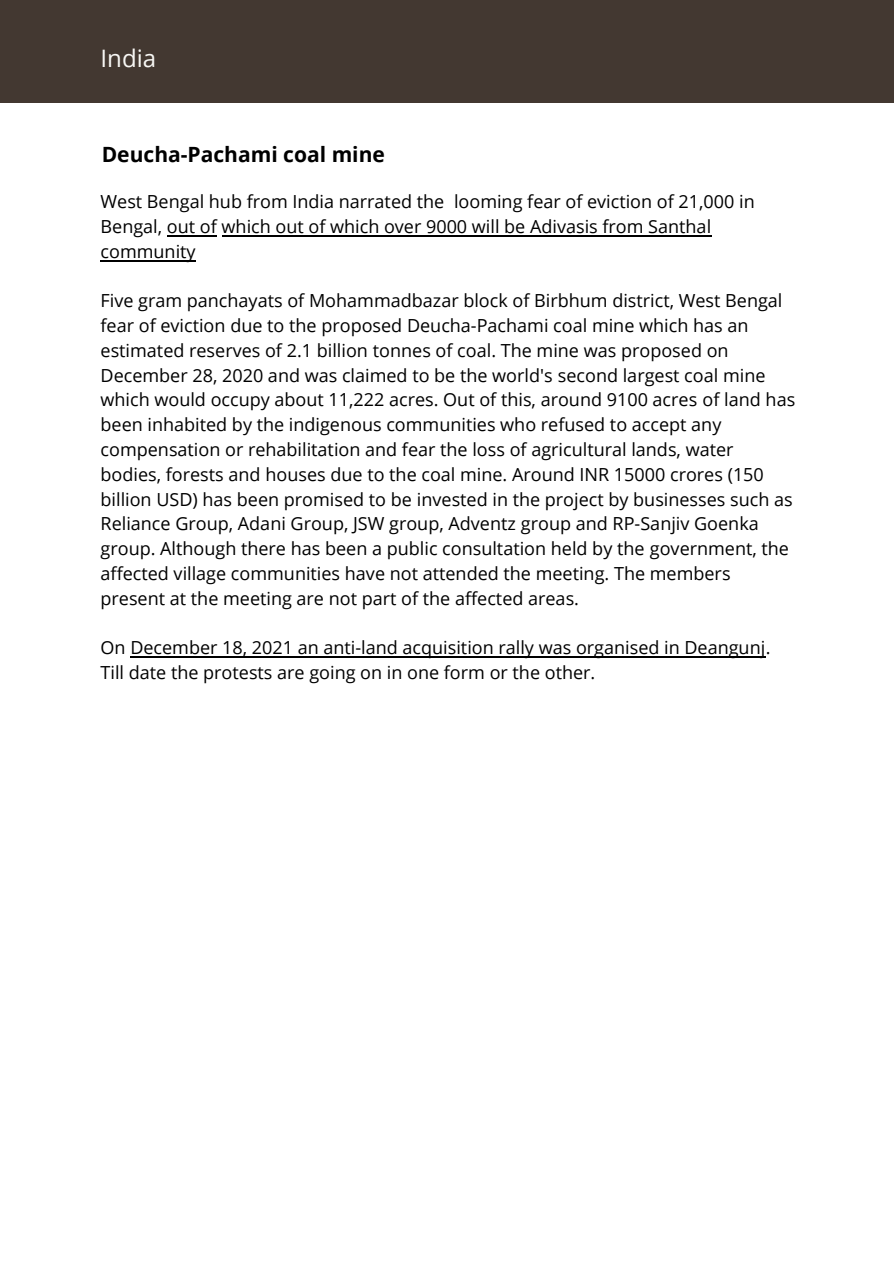
<style>
.page{position:relative;width:894px;height:1264px;background:#fff}
.page>*{position:absolute;margin:0;border:0;box-sizing:border-box;transform-origin:0 0}
.t1{font:24px "Open Sans";color:#f8f7f4}
.t2{font:700 21px "Open Sans";color:#000}
.t3{font:18px/24.8px "Open Sans";color:#000}
</style>
<div class="page">
<div style="left:0;top:0;width:893px;height:103px;background:#433831"></div>
<hr style="left:167px;top:235px;width:49px;height:1px;background:#000">
<hr style="left:222px;top:235px;width:489px;height:1px;background:#000">
<hr style="left:101px;top:260px;width:95px;height:1px;background:#000">
<hr style="left:131px;top:656px;width:634px;height:2px;background:#000">
<h1 class="t1" style="left:100px;top:42px;width:57px">India</h1>
<p class="t2" style="left:102px;top:139px;width:284px">Deucha-Pachami coal mine</p>
<p class="t3" style="left:100px;top:189px;width:655px">West Bengal hub from India narrated the looming fear of eviction of 21,000 in<br>Bengal, out of which out of which over 9000 will be Adivasis from Santhal community</p>
<p class="t3" style="left:100px;top:288px;width:696px">Five gram panchayats of Mohammadbazar block of Birbhum district, West Bengal fear of eviction due to the proposed Deucha-Pachami coal mine which has an estimated reserves of 2.1 billion tonnes of coal. The mine was proposed on December 28, 2020 and was claimed to be the world's second largest coal mine which would occupy about 11,222 acres. Out of this, around 9100 acres of land has been inhabited by the indigenous communities who refused to accept any compensation or rehabilitation and fear the loss of agricultural lands, water bodies, forests and houses due to the coal mine. Around INR 15000 crores (150 billion USD) has been promised to be invested in the project by businesses such as Reliance Group, Adani Group, JSW group, Adventz group and RP-Sanjiv Goenka group. Although there has been a public consultation held by the government, the affected village communities have not attended the meeting. The members present at the meeting are not part of the affected areas.</p>
<p class="t3" style="left:100px;top:635px;width:671px">On December 18, 2021 an anti-land acquisition rally was organised in Deangunj.<br>Till date the protests are going on in one form or the other.</p>
</div>
